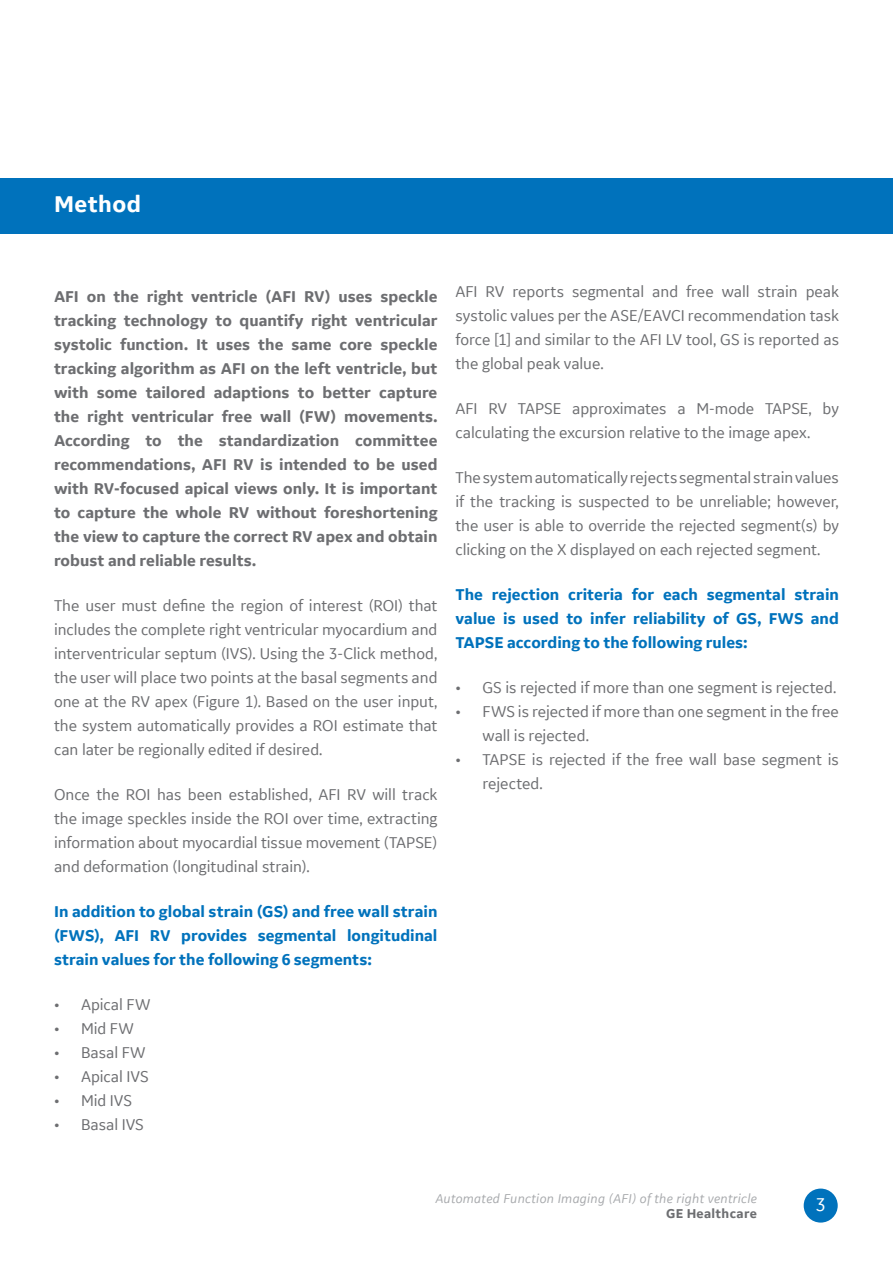
<style>
.page{position:relative;width:893px;height:1263px;background:#fff}
.page>*{position:absolute;margin:0;border:0;box-sizing:border-box;transform-origin:0 0}
.t1{font:700 24px "GE Inspira Sans";letter-spacing:.015em;color:#fff}
.t2{font:19.5px "GE Inspira Sans";color:#fff}
.t3{font:16.5px/24px "GE Inspira Sans";letter-spacing:-.005em;color:#6d6e71;text-align:justify}
.t4{font:700 16.5px/24px "GE Inspira Sans";color:#6d6e71;text-align:justify}
.t5{font:700 16.5px/24px "GE Inspira Sans";color:#0072bc;text-align:justify}
.t6{font:italic 13.5px "GE Inspira Sans";letter-spacing:.02em;color:#a7a9ac}
.t7{font:700 13.5px "GE Inspira Sans";letter-spacing:.02em;color:#6d6e71}
</style>
<div class="page">
<div style="left:0;top:178px;width:893px;height:56px;background:#0072bc"></div>
<div style="left:804px;top:1188px;width:34px;height:34px;background:#0072bc;border-radius:50%"></div>
<h1 class="t1" style="left:54px;top:189px;width:89px">Method</h1>
<p class="t4" style="left:54px;top:284px;width:385px">AFI on the right ventricle (AFI RV) uses speckle tracking technology to quantify right ventricular systolic function. It uses the same core speckle tracking algorithm as AFI on the left ventricle, but with some tailored adaptions to better capture the right ventricular free wall (FW) movements.<br>According to the standardization committee recommendations, AFI RV is intended to be used with RV-focused apical views only. It is important to capture the whole RV without foreshortening the view to capture the correct RV apex and obtain robust and reliable results.</p>
<p class="t3" style="left:54px;top:593px;width:385px">The user must define the region of interest (ROI) that includes the complete right ventricular myocardium and interventricular septum (IVS). Using the 3-Click method, the user will place two points at the basal segments and one at the RV apex (Figure 1). Based on the user input, the system automatically provides a ROI estimate that can later be regionally edited if desired.</p>
<p class="t3" style="left:54px;top:782px;width:385px">Once the ROI has been established, AFI RV will track the image speckles inside the ROI over time, extracting information about myocardial tissue movement (TAPSE) and deformation (longitudinal strain).</p>
<p class="t5" style="left:54px;top:899px;width:385px">In addition to global strain (GS) and free wall strain (FWS), AFI RV provides segmental longitudinal strain values for the following 6 segments:</p>
<p class="t3" style="left:54px;top:992px;width:98px">• Apical FW</p>
<p class="t3" style="left:54px;top:1016px;width:81px">• Mid FW</p>
<p class="t3" style="left:54px;top:1040px;width:93px">• Basal FW</p>
<p class="t3" style="left:54px;top:1064px;width:96px">• Apical IVS</p>
<p class="t3" style="left:54px;top:1088px;width:80px">• Mid IVS</p>
<p class="t3" style="left:54px;top:1112px;width:91px">• Basal IVS</p>
<p class="t3" style="left:455px;top:279px;width:385px">AFI RV reports segmental and free wall strain peak systolic values per the ASE/EAVCI recommendation task force [1] and similar to the AFI LV tool, GS is reported as the global peak value.</p>
<p class="t3" style="left:455px;top:396px;width:385px">AFI RV TAPSE approximates a M-mode TAPSE, by calculating the excursion relative to the image apex.</p>
<p class="t3" style="left:455px;top:465px;width:385px">The system automatically rejects segmental strain values if the tracking is suspected to be unreliable; however, the user is able to override the rejected segment(s) by clicking on the X displayed on each rejected segment.</p>
<p class="t5" style="left:455px;top:582px;width:385px">The rejection criteria for each segmental strain value is used to infer reliability of GS, FWS and TAPSE according to the following rules:</p>
<p class="t3" style="left:455px;top:675px;width:382px">• GS is rejected if more than one segment is rejected.</p>
<p class="t3" style="left:482px;top:699px;width:358px;text-indent:-27px">• FWS is rejected if more than one segment in the free wall is rejected.</p>
<p class="t3" style="left:482px;top:747px;width:358px;text-indent:-27px">• TAPSE is rejected if the free wall base segment is rejected.</p>
<p class="t6" style="left:435px;top:1190px;width:323px">Automated Function Imaging (AFI) of the right ventricle</p>
<p class="t7" style="left:666px;top:1205px;width:92px">GE Healthcare</p>
<p class="t2" style="left:815px;top:1192px;width:12px">3</p>
</div>
